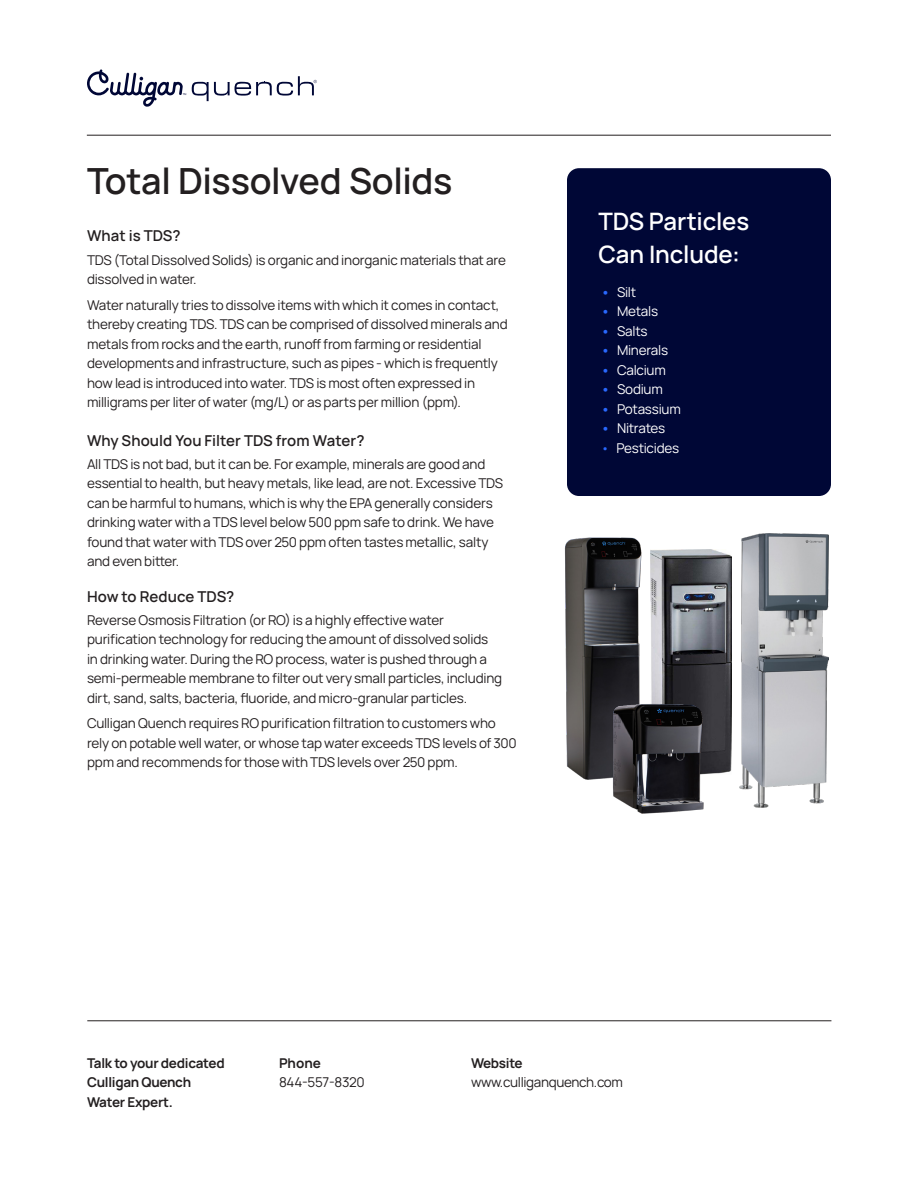
<style>
.page{position:relative;width:918px;height:1188px;background:#fff}
.page>*{position:absolute;margin:0;border:0;box-sizing:border-box;transform-origin:0 0}
.t1{font:600 36px "Manrope";letter-spacing:-.01em;color:#231f20}
.t2{font:600 24px/33px "Manrope";letter-spacing:-.01em;color:#fff}
.t3{font:600 15px "Manrope";color:#231f20}
.Body{font:13.5px/19.5px "Manrope";letter-spacing:-.015em;color:#231f20}
.t4{font:13.5px "Manrope";letter-spacing:-.02em;color:#fff}
.t5{font:700 13.5px/19.5px "Manrope";letter-spacing:-.02em;color:#231f20}
.s1{font-weight:700;color:#2968fe}
.s2{color:#2968fe}
</style>
<div class="page">
<hr style="left:87px;top:135px;width:744px;height:1px;background:#231f20">
<svg style="left:192px;top:76px;width:125px;height:25px"></svg>
<svg style="left:87px;top:69px;width:99px;height:38px"></svg>
<hr style="left:87px;top:1021px;width:744px;height:1px;background:#231f20">
<div style="left:567px;top:168px;width:264px;height:328px;background:#000736;border-radius:12px"></div>
<img style="left:564px;top:537px;width:78px;height:243px">
<img style="left:650px;top:549px;width:81px;height:225px">
<img style="left:602px;top:696px;width:109px;height:118px">
<img style="left:739px;top:534px;width:90px;height:274px">
<p class="t1" style="left:87px;top:159px;width:367px">Total Dissolved Solids</p>
<h3 class="t3" style="left:87px;top:226px;width:95px">What is TDS?</h3>
<p class="Body" style="left:87px;top:250px;width:421px">TDS (Total Dissolved Solids) is organic and inorganic materials that are dissolved in water.</p>
<p class="Body" style="left:87px;top:295px;width:422px">Water naturally tries to dissolve items with which it comes in contact, thereby creating TDS. TDS can be comprised of dissolved minerals and metals from rocks and the earth, runoff from farming or residential developments and infrastructure, such as pipes - which is frequently how lead is introduced into water. TDS is most often expressed in milligrams per liter of water (mg/L) or as parts per million (ppm).</p>
<h3 class="t3" style="left:87px;top:432px;width:279px">Why Should You Filter TDS from Water?</h3>
<p class="Body" style="left:87px;top:454px;width:418px">All TDS is not bad, but it can be. For example, minerals are good and essential to health, but heavy metals, like lead, are not. Excessive TDS can be harmful to humans, which is why the EPA generally considers drinking water with a TDS level below 500 ppm safe to drink. We have found that water with TDS over 250 ppm often tastes metallic, salty and even bitter.</p>
<h3 class="t3" style="left:87px;top:588px;width:149px">How to Reduce TDS?</h3>
<p class="Body" style="left:87px;top:610px;width:417px">Reverse Osmosis Filtration (or RO) is a highly effective water purification technology for reducing the amount of dissolved solids in drinking water. During the RO process, water is pushed through a semi-permeable membrane to filter out very small particles, including dirt, sand, salts, bacteria, fluoride, and micro-granular particles.</p>
<p class="Body" style="left:87px;top:714px;width:431px">Culligan Quench requires RO purification filtration to customers who rely on potable well water, or whose tap water exceeds TDS levels of 300 ppm and recommends for those with TDS levels over 250 ppm.</p>
<p class="t2" style="left:598px;top:205px;width:152px">TDS Particles<br>Can Include:</p>
<p class="t4" style="left:601px;top:284px;width:37px"><span class="s1">•</span> Silt</p>
<p class="t4" style="left:601px;top:303px;width:59px"><span class="s1">•</span> Metals</p>
<p class="t4" style="left:601px;top:323px;width:48px"><span class="s1">•</span> Salts</p>
<p class="t4" style="left:601px;top:342px;width:69px"><span class="s1">•</span> Minerals</p>
<p class="t4" style="left:601px;top:362px;width:66px"><span class="s1">•</span> Calcium</p>
<p class="t4" style="left:601px;top:381px;width:63px"><span class="s1">•</span> Sodium</p>
<p class="t4" style="left:601px;top:401px;width:81px"><span class="s1">•</span> Potassium</p>
<p class="t4" style="left:601px;top:420px;width:66px"><span class="s1">•</span> Nitrates</p>
<p class="t4" style="left:601px;top:440px;width:80px"><span class="s2">•</span> Pesticides</p>
<p class="t5" style="left:87px;top:1053px;width:139px">Talk to your dedicated</p>
<p class="t5" style="left:87px;top:1073px;width:106px">Culligan Quench<br>Water Expert.</p>
<p class="t5" style="left:279px;top:1053px;width:43px">Phone</p>
<p class="Body" style="left:279px;top:1073px;width:87px">844-557-8320</p>
<p class="t5" style="left:471px;top:1053px;width:53px">Website</p>
<p class="Body" style="left:471px;top:1073px;width:154px">www.culliganquench.com</p>
</div>
